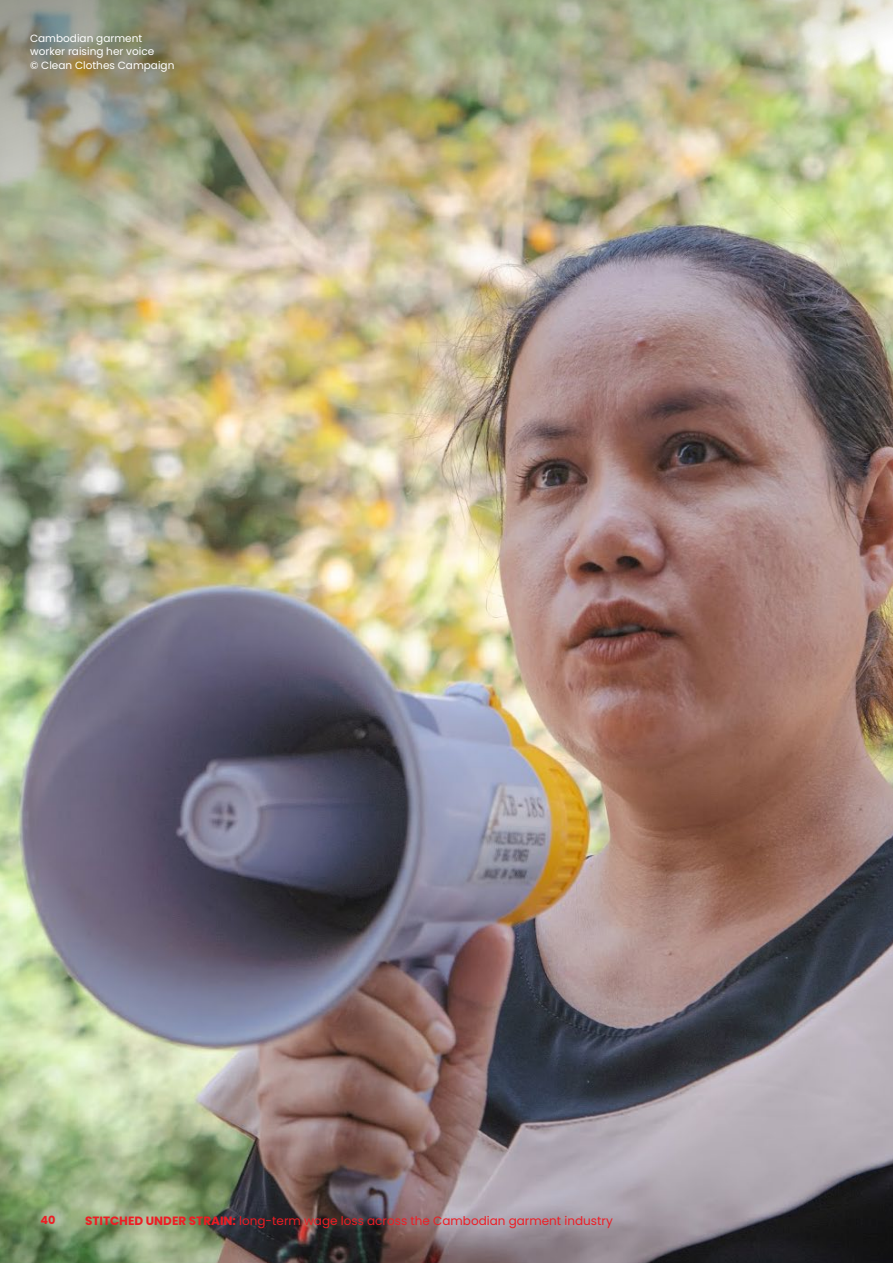
<style>
.page{position:relative;width:893px;height:1263px;background:#fff}
.page>*{position:absolute;margin:0;border:0;box-sizing:border-box;transform-origin:0 0}
.t1{font:12px "Poppins";color:#ed1d24}
.t2{font:700 11.25px "Poppins";color:#ed1d24}
.t3{font:10.5px/13.5px "Poppins";color:#fff}
.s1{font-weight:700}
</style>
<div class="page">
<img style="left:0;top:483px;width:893px;height:780px">
<img style="left:0;top:0;width:893px;height:483px">
<p class="t3" style="left:30px;top:31px;width:146px">Cambodian garment worker raising her voice<br>© Clean Clothes Campaign</p>
<p class="t2" style="left:41px;top:1213px;width:16px">40</p>
<p class="t1" style="left:85px;top:1213px;width:529px"><span class="s1">STITCHED UNDER STRAIN:</span> long-term wage loss across the Cambodian garment industry</p>
</div>
